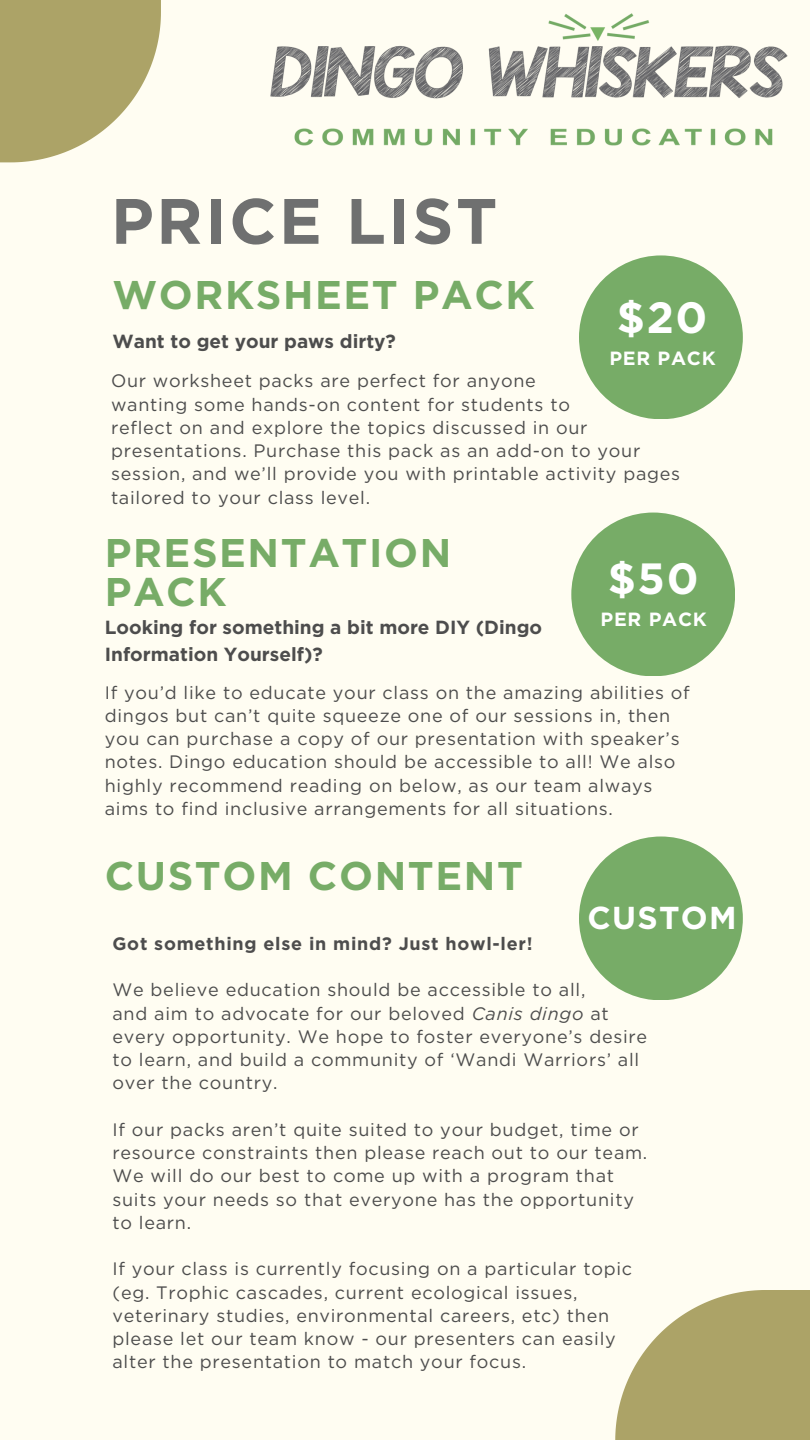
<style>
.page{position:relative;width:810px;height:1440px;background:#fffdf2}
.page>*{position:absolute;margin:0;border:0;box-sizing:border-box;transform-origin:0 0}
.t1{font:700 64px "Gotham";letter-spacing:.04em;color:#6f7070}
.t2{font:700 43.7px "Gotham";color:#fff}
.t3{font:700 40px/39.8px "Gotham";letter-spacing:.04em;color:#77ac67}
.t4{font:700 31.7px "Gotham";letter-spacing:.04em;color:#fff}
.t5{font:700 19.1px "Gotham";letter-spacing:.04em;color:#fff}
.t6{font:700 19px/26.2px "Gotham";color:#4d4d4d}
.t7{font:18px/23.2px "Gotham";letter-spacing:.04em;color:#4d4d4d}
.t8{font:700 18px "Gotham";letter-spacing:.04em;color:#4d4d4d}
.s1{font-style:italic}
</style>
<div class="page">
<div style="left:579px;top:255px;width:164px;height:164px;background:#77ac67;border-radius:50%"></div>
<div style="left:579px;top:837px;width:164px;height:163px;background:#77ac67;border-radius:50%"></div>
<svg style="left:615px;top:1290px;width:195px;height:150px"></svg>
<svg style="left:0;top:0;width:161px;height:162px"></svg>
<img style="left:270px;top:13px;width:518px;height:301px">
<div style="left:571px;top:513px;width:164px;height:163px;background:#77ac67;border-radius:50%"></div>
<p class="t1" style="left:111px;top:182px;width:388px">PRICE LIST</p>
<p class="t3" style="left:112px;top:275px;width:424px">WORKSHEET PACK</p>
<h2 class="t6" style="left:112px;top:328px;width:285px">Want to get your paws dirty?</h2>
<p class="t2" style="left:617px;top:292px;width:92px">$20</p>
<p class="t5" style="left:609px;top:347px;width:108px">PER PACK</p>
<h1 class="t7" style="left:111px;top:369px;width:426px">Our worksheet packs are perfect for anyone</h1>
<h2 class="t7" style="left:111px;top:393px;width:460px">wanting some hands-on content for students to</h2>
<h4 class="t7" style="left:111px;top:416px;width:478px">reflect on and explore the topics discussed in our</h4>
<h5 class="t7" style="left:111px;top:439px;width:571px">presentations. Purchase this pack as an add-on to your session, and we’ll provide you with printable activity pages tailored to your class level.</h5>
<h3 class="t3" style="left:105px;top:532px;width:348px">PRESENTATION<br>PACK</h3>
<p class="t6" style="left:105px;top:614px;width:439px">Looking for something a bit more DIY (Dingo<br>Information Yourself)?</p>
<h5 class="t2" style="left:608px;top:552px;width:93px">$50</h5>
<h5 class="t5" style="left:601px;top:607px;width:108px">PER PACK</h5>
<p class="t7" style="left:105px;top:681px;width:587px">If you’d like to educate your class on the amazing abilities of dingos but can’t quite squeeze one of our sessions in, then you can purchase a copy of our presentation with speaker’s notes. Dingo education should be accessible to all! We also highly recommend reading on below, as our team always aims to find inclusive arrangements for all situations.</p>
<p class="t3" style="left:105px;top:855px;width:420px">CUSTOM CONTENT</p>
<h5 class="t4" style="left:588px;top:899px;width:150px">CUSTOM</h5>
<p class="t8" style="left:112px;top:933px;width:422px">Got something else in mind? Just howl-ler!</p>
<p class="t7" style="left:112px;top:978px;width:474px">We believe education should be accessible to all,</p>
<p class="t7" style="left:112px;top:1002px;width:536px">and aim to advocate for our beloved <span class="s1">Canis dingo</span> at every opportunity. We hope to foster everyone’s desire to learn, and build a community of ‘Wandi Warriors’ all over the country.</p>
<h4 class="t7" style="left:112px;top:1118px;width:536px">If our packs aren’t quite suited to your budget, time or resource constraints then please reach out to our team.<br>We will do our best to come up with a program that suits your needs so that everyone has the opportunity to learn.</h4>
<h2 class="t7" style="left:112px;top:1257px;width:521px">If your class is currently focusing on a particular topic (eg. Trophic cascades, current ecological issues, veterinary studies, environmental careers, etc) then please let our team know - our presenters can easily alter the presentation to match your focus.</h2>
</div>
